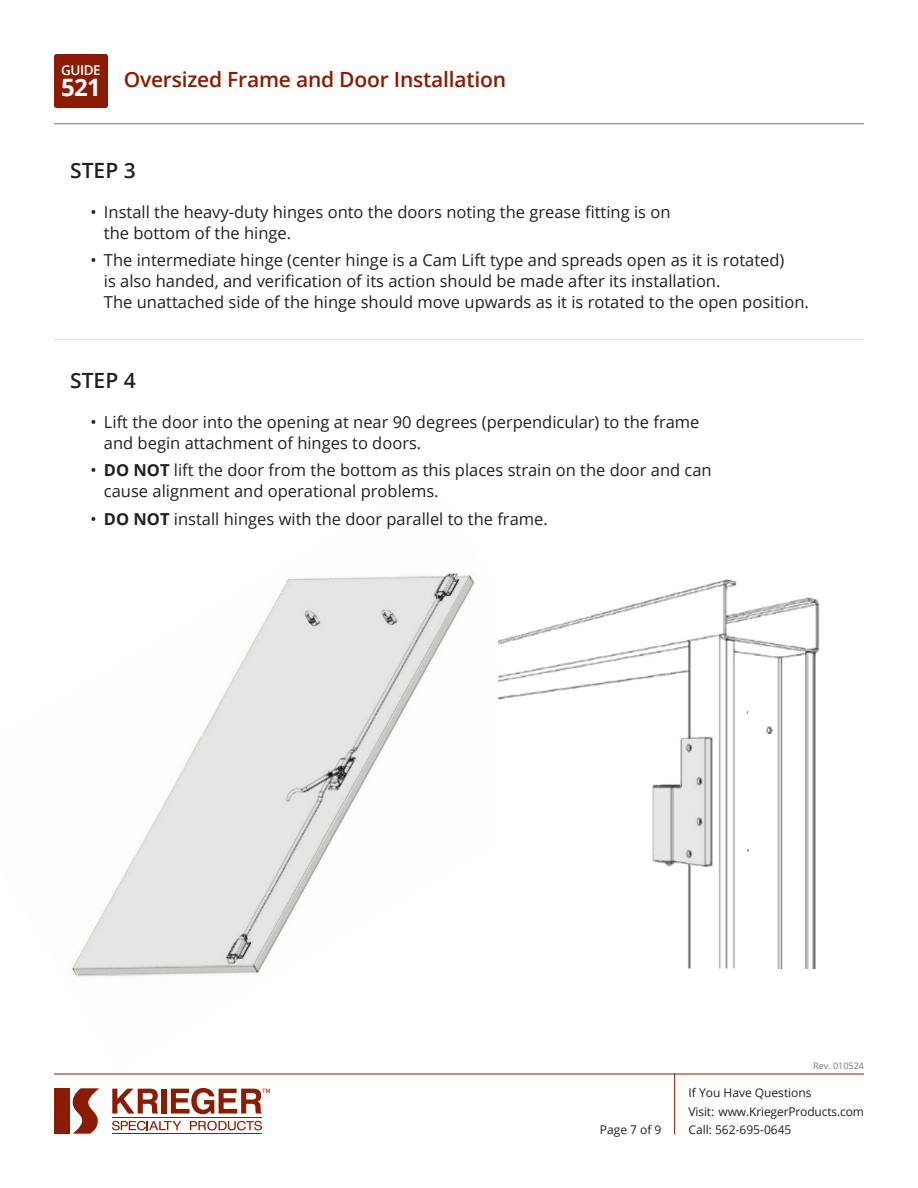
<style>
.page{position:relative;width:918px;height:1188px;background:#fff}
.page>*{position:absolute;margin:0;border:0;box-sizing:border-box;transform-origin:0 0}
.t1{font:700 24px "Open Sans";color:#fff}
.t2{font:600 21px "Open Sans";letter-spacing:-.01em;color:#891c02}
.STEPS_Bold_Headline_Text{font:600 21px "Open Sans";color:#231f20}
.t3{font:16.5px/21px "Open Sans";color:#231f20}
.t4{font:600 13.5px "Open Sans";letter-spacing:-.035em;color:#fff}
.t5{font:12px/18.5px "Open Sans";color:#231f20}
.t6{font:9px "Open Sans";color:#777}
.s1{font-weight:700}
</style>
<div class="page">
<div style="left:54px;top:1088px;width:16px;height:46px;background:#891c02"></div>
<svg style="left:73px;top:1088px;width:26px;height:46px"></svg>
<svg style="left:112px;top:1089px;width:46px;height:25px"></svg>
<div style="left:161px;top:1089px;width:6px;height:25px;background:#891c02"></div>
<hr style="left:112px;top:1117px;width:150px;height:1px;background:#891c02">
<svg style="left:112px;top:1121px;width:69px;height:9px"></svg>
<svg style="left:190px;top:1121px;width:72px;height:9px"></svg>
<hr style="left:112px;top:1133px;width:150px;height:1px;background:#891c02">
<svg style="left:171px;top:1088px;width:99px;height:26px"></svg>
<hr style="left:54px;top:1074px;width:810px;height:1px;background:#891c02">
<hr style="left:674px;top:1074px;width:1px;height:60px;background:#891c02">
<hr style="left:54px;top:123px;width:810px;height:1px;background:#777">
<div style="left:54px;top:54px;width:54px;height:54px;background:#891c02;border-radius:2px"></div>
<img style="left:329px;top:576px;width:69px;height:2px">
<img style="left:398px;top:575px;width:43px;height:2px">
<img style="left:470px;top:576px;width:4px;height:15px">
<img style="left:356px;top:790px;width:4px;height:6px">
<img style="left:309px;top:857px;width:14px;height:24px">
<img style="left:259px;top:941px;width:17px;height:31px">
<img style="left:256px;top:578px;width:131px;height:144px">
<img style="left:215px;top:640px;width:134px;height:217px">
<img style="left:387px;top:577px;width:62px;height:70px">
<img style="left:175px;top:713px;width:134px;height:207px">
<img style="left:428px;top:576px;width:42px;height:34px">
<img style="left:155px;top:786px;width:113px;height:180px">
<img style="left:114px;top:823px;width:127px;height:143px">
<img style="left:74px;top:896px;width:73px;height:70px">
<img style="left:327px;top:722px;width:54px;height:68px">
<img style="left:116px;top:949px;width:42px;height:17px">
<img style="left:301px;top:856px;width:21px;height:13px">
<img style="left:257px;top:905px;width:31px;height:36px">
<img style="left:74px;top:966px;width:185px;height:9px">
<img style="left:357px;top:602px;width:82px;height:149px">
<svg style="left:446px;top:574px;width:11px;height:3px"></svg>
<img style="left:420px;top:577px;width:39px;height:53px">
<img style="left:373px;top:642px;width:43px;height:77px">
<img style="left:413px;top:625px;width:14px;height:21px">
<img style="left:352px;top:714px;width:23px;height:39px">
<img style="left:288px;top:750px;width:68px;height:106px">
<img style="left:269px;top:854px;width:22px;height:40px">
<img style="left:249px;top:890px;width:22px;height:40px">
<svg style="left:290px;top:854px;width:3px;height:4px"></svg>
<img style="left:228px;top:926px;width:24px;height:37px">
<img style="left:498px;top:579px;width:322px;height:389px">
<img style="left:653px;top:737px;width:58px;height:130px">
<hr style="left:54px;top:339px;width:810px;height:1px;background:#ddd">
<p class="t4" style="left:61px;top:61px;width:41px">GUIDE</p>
<h1 class="t1" style="left:61px;top:70px;width:41px">521</h1>
<p class="t2" style="left:124px;top:65px;width:384px">Oversized Frame and Door Installation</p>
<p class="STEPS_Bold_Headline_Text" style="left:70px;top:156px;width:67px">STEP 3</p>
<p class="t3" style="left:104px;top:201px;width:568px;text-indent:-14px">• Install the heavy-duty hinges onto the doors noting the grease fitting is on the bottom of the hinge.</p>
<p class="t3" style="left:104px;top:250px;width:706px;text-indent:-14px">• The intermediate hinge (center hinge is a Cam Lift type and spreads open as it is rotated)<br>is also handed, and verification of its action should be made after its installation.<br>The unattached side of the hinge should move upwards as it is rotated to the open position.</p>
<p class="STEPS_Bold_Headline_Text" style="left:70px;top:366px;width:67px">STEP 4</p>
<p class="t3" style="left:104px;top:411px;width:597px;text-indent:-14px">• Lift the door into the opening at near 90 degrees (perpendicular) to the frame and begin attachment of hinges to doors.</p>
<p class="t3" style="left:104px;top:460px;width:609px;text-indent:-14px">• <span class="s1">DO NOT</span> lift the door from the bottom as this places strain on the door and can cause alignment and operational problems.</p>
<p class="t3" style="left:90px;top:508px;width:459px">• <span class="s1">DO NOT</span> install hinges with the door parallel to the frame.</p>
<p class="t6" style="left:813px;top:1060px;width:52px">Rev. 010524</p>
<p class="t5" style="left:600px;top:1120px;width:63px">Page 7 of 9</p>
<p class="t5" style="left:688px;top:1083px;width:177px">If You Have Questions<br>Visit: www.KriegerProducts.com<br>Call: 562-695-0645</p>
</div>
